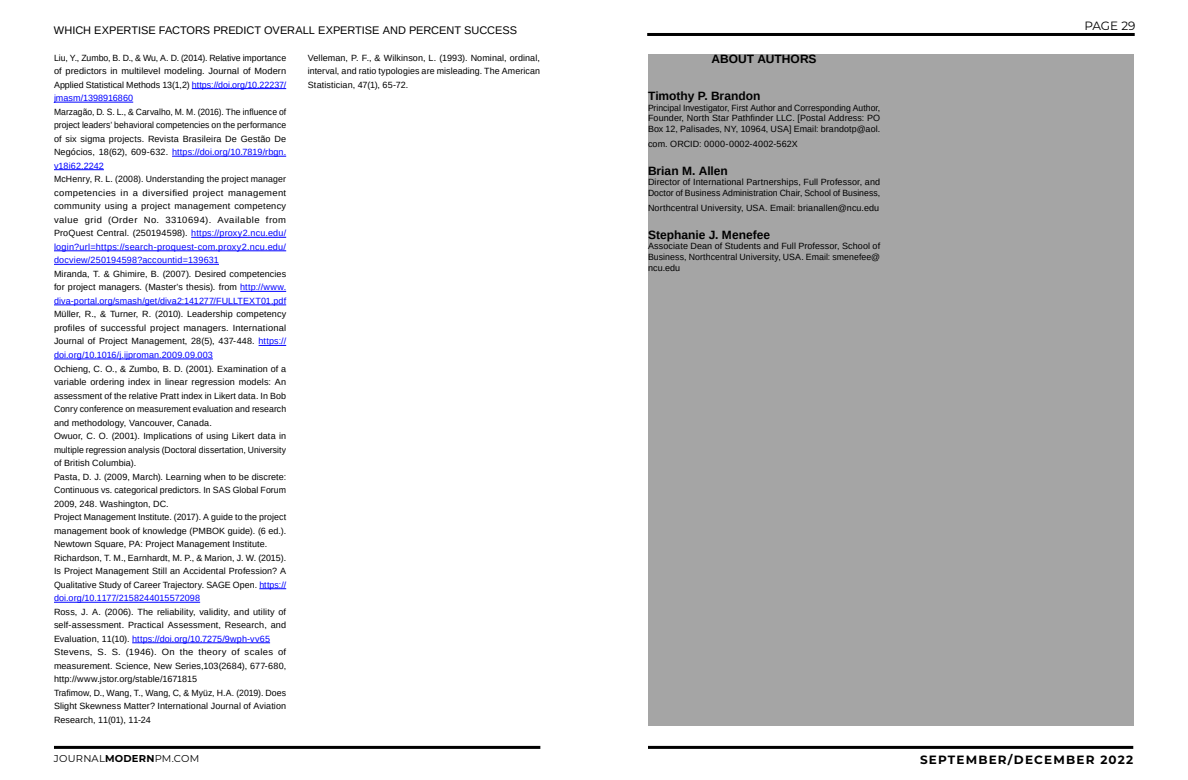
<style>
.page{position:relative;width:1188px;height:780px;background:#fff}
.page>*{position:absolute;margin:0;border:0;box-sizing:border-box;transform-origin:0 0}
.t1{font:700 12px "Arimo";color:#000}
.t2{font:700 12px "Montserrat";letter-spacing:.1em;color:#000}
.t3{font:12px "Montserrat";letter-spacing:-.005em;color:#000}
.t4{font:11px "Arimo";letter-spacing:-.005em;color:#000}
.t5{font:10px "Montserrat";letter-spacing:.02em;color:#000}
.t6{font:9px/13.5px "Arimo";letter-spacing:.01em;color:#000;text-align:justify}
.t7{font:9px/13.5px "Arimo";letter-spacing:.01em;color:#000;text-align:justify;scale:.95 1}
.s1{color:#00f}
.s2{font-weight:700}
</style>
<div class="page">
<hr style="left:647px;top:33px;width:488px;height:3px;background:#000">
<hr style="left:648px;top:745px;width:485px;height:3px;background:#000">
<hr style="left:54px;top:745px;width:486px;height:3px;background:#000">
<div style="left:648px;top:54px;width:486px;height:671px;background:#a5a5a5"></div>
<hr style="left:192px;top:88px;width:94px;height:1px;background:#00f">
<hr style="left:54px;top:102px;width:79px;height:1px;background:#00f">
<hr style="left:172px;top:156px;width:114px;height:1px;background:#00f">
<hr style="left:54px;top:169px;width:50px;height:1px;background:#00f">
<hr style="left:191px;top:237px;width:95px;height:1px;background:#00f">
<hr style="left:54px;top:250px;width:232px;height:1px;background:#00f">
<hr style="left:54px;top:264px;width:165px;height:1px;background:#00f">
<hr style="left:240px;top:291px;width:46px;height:1px;background:#00f">
<hr style="left:54px;top:304px;width:232px;height:1px;background:#00f">
<svg style="left:259px;top:345px;width:27px;height:1px"></svg>
<hr style="left:54px;top:358px;width:159px;height:1px;background:#00f">
<svg style="left:259px;top:588px;width:27px;height:1px"></svg>
<hr style="left:54px;top:601px;width:146px;height:1px;background:#00f">
<hr style="left:132px;top:642px;width:138px;height:1px;background:#00f">
<p class="t4" style="left:54px;top:23px;width:465px">WHICH EXPERTISE FACTORS PREDICT OVERALL EXPERTISE AND PERCENT SUCCESS</p>
<p class="t6" style="left:54px;top:51px;width:234px">Liu, Y., Zumbo, B. D., &amp; Wu, A. D. (2014). Relative importance of predictors in multilevel modeling. Journal of Modern Applied Statistical Methods 13(1,2) <span class="s1">https://doi.org/10.22237/ jmasm/1398916860</span></p>
<p class="t7" style="left:54px;top:105px;width:246px">Marzagão, D. S. L., &amp; Carvalho, M. M. (2016). The influence of project leaders’ behavioral competencies on the performance of six sigma projects. Revista Brasileira De Gestão De Negócios, 18(62), 609-632. <span class="s1">https://doi.org/10.7819/rbgn. v18i62.2242</span></p>
<p class="t6" style="left:54px;top:172px;width:234px">McHenry, R. L. (2008). Understanding the project manager competencies in a diversified project management community using a project management competency value grid (Order No. 3310694). Available from ProQuest Central. (250194598). <span class="s1">https://proxy2.ncu.edu/ login?url=https://search-proquest-com.proxy2.ncu.edu/ docview/250194598?accountid=139631</span></p>
<p class="t6" style="left:54px;top:267px;width:234px">Miranda, T. &amp; Ghimire, B. (2007). Desired competencies for project managers. (Master’s thesis). from <span class="s1">http://www. diva-portal.org/smash/get/diva2:141277/FULLTEXT01.pdf</span></p>
<p class="t6" style="left:54px;top:307px;width:234px">Müller, R., &amp; Turner, R. (2010). Leadership competency profiles of successful project managers. International Journal of Project Management, 28(5), 437-448. <span class="s1">https:// doi.org/10.1016/j.ijproman.2009.09.003</span></p>
<p class="t6" style="left:54px;top:361px;width:234px;text-align:left">Ochieng, C. O., &amp; Zumbo, B. D. (2001). Examination of a variable ordering index in linear regression models: An assessment of the relative Pratt index in Likert data. In Bob Conry conference on measurement evaluation and research and methodology, Vancouver, Canada.<br>Owuor, C. O. (2001). Implications of using Likert data in multiple regression analysis (Doctoral dissertation, University of British Columbia).<br>Pasta, D. J. (2009, March). Learning when to be discrete:<br>Continuous vs. categorical predictors. In SAS Global Forum 2009, 248. Washington, DC.<br>Project Management Institute. (2017). A guide to the project management book of knowledge (PMBOK guide). (6 ed.).<br>Newtown Square, PA: Project Management Institute.<br>Richardson, T. M., Earnhardt, M. P., &amp; Marion, J. W. (2015).<br>Is Project Management Still an Accidental Profession? A Qualitative Study of Career Trajectory. SAGE Open. <span class="s1">https:// doi.org/10.1177/2158244015572098</span></p>
<p class="t6" style="left:54px;top:604px;width:234px;text-align:left">Ross, J. A. (2006). The reliability, validity, and utility of self-assessment. Practical Assessment, Research, and Evaluation, 11(10). <span class="s1">https://doi.org/10.7275/9wph-vv65<br></span>Stevens, S. S. (1946). On the theory of scales of measurement. Science, New Series,103(2684), 677-680, http://www.jstor.org/stable/1671815<br>Trafimow, D., Wang, T., Wang, C, &amp; Myüz, H.A. (2019). Does Slight Skewness Matter? International Journal of Aviation Research, 11(01), 11-24</p>
<p class="t5" style="left:54px;top:751px;width:147px">JOURNAL<span class="s2">MODERN</span>PM.COM</p>
<p class="t6" style="left:308px;top:51px;width:234px">Velleman, P. F., &amp; Wilkinson, L. (1993). Nominal, ordinal, interval, and ratio typologies are misleading. The American Statistician, 47(1), 65-72.</p>
<h1 class="t1" style="left:712px;top:50px;width:106px">ABOUT AUTHORS</h1>
<h1 class="t1" style="left:648px;top:87px;width:114px">Timothy P. Brandon</h1>
<p class="t7" style="left:648px;top:102px;width:246px;line-height:10.8px">Principal Investigator, First Author and Corresponding Author, Founder, North Star Pathfinder LLC. [Postal Address: PO Box 12, Palisades, NY, 10964, USA] Email: brandotp@aol.</p>
<p class="t6" style="left:648px;top:137px;width:151px">com. ORCID: 0000-0002-4002-562X</p>
<h1 class="t1" style="left:648px;top:162px;width:81px">Brian M. Allen</h1>
<p class="t6" style="left:648px;top:177px;width:234px;line-height:10.8px">Director of International Partnerships, Full Professor, and<br>Doctor of Business Administration Chair, School of Business,</p>
<p class="t6" style="left:648px;top:201px;width:233px">Northcentral University, USA. Email: brianallen@ncu.edu</p>
<h1 class="t1" style="left:648px;top:226px;width:124px">Stephanie J. Menefee</h1>
<p class="t6" style="left:648px;top:241px;width:234px;line-height:10.8px">Associate Dean of Students and Full Professor, School of Business, Northcentral University, USA. Email: smenefee@ ncu.edu</p>
<h1 class="t3" style="left:1084px;top:17px;width:53px">PAGE 29</h1>
<h1 class="t2" style="left:920px;top:751px;width:215px">SEPTEMBER/DECEMBER 2022</h1>
</div>
